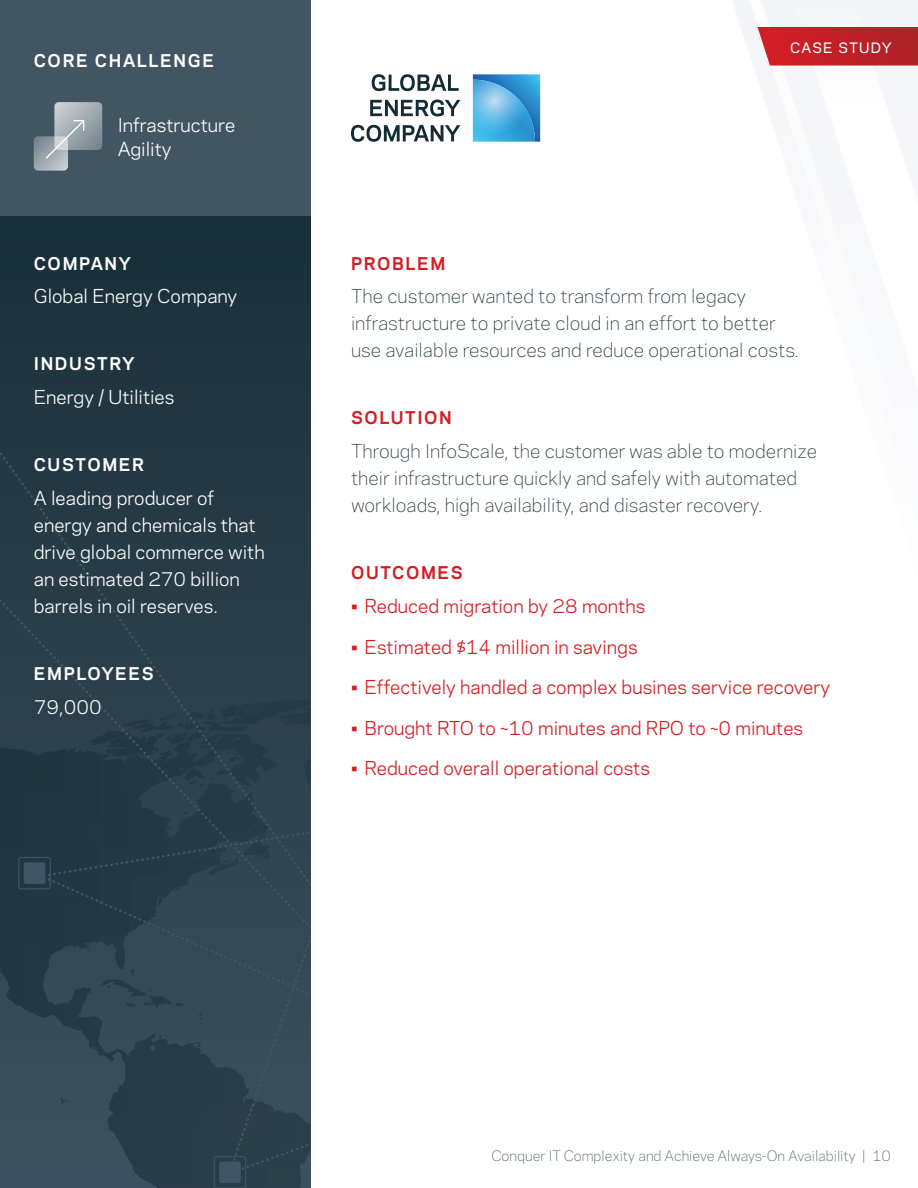
<style>
.page{position:relative;width:918px;height:1188px;background:#fff}
.page>*{position:absolute;margin:0;border:0;box-sizing:border-box;transform-origin:0 0}
.t1{font:300 18px/27px "Polaris";color:#182c35}
.t2{font:18px "Polaris";color:#d41d24}
.t3{font:18px/27px "Polaris";color:#fff}
.t4{font:700 16.5px "Polaris";letter-spacing:.1em;color:#fff}
.t5{font:700 16.5px "Polaris";letter-spacing:.1em;color:#d41d24}
.t6{font:300 13.5px "Polaris";color:#425563}
.t7{font:500 13.5px "Polaris";letter-spacing:.1em;color:#fff}
.s1{color:#d41d24}
</style>
<div class="page">
<div style="left:0;top:0;width:310px;height:216px;background:#425563"></div>
<div style="left:0;top:216px;width:310px;height:972px;background:#1d333d"></div>
<svg style="left:0;top:1063px;width:310px;height:125px"></svg>
<svg style="left:0;top:452px;width:310px;height:611px;fill:#283d48"></svg>
<svg style="left:758px;top:0;width:160px;height:66px"></svg>
<svg style="left:34px;top:102px;width:68px;height:69px"></svg>
<svg style="left:473px;top:74px;width:67px;height:68px"></svg>
<img style="left:473px;top:80px;width:62px;height:62px">
<svg style="left:372px;top:74px;width:87px;height:17px"></svg>
<svg style="left:370px;top:100px;width:90px;height:16px"></svg>
<svg style="left:351px;top:125px;width:109px;height:17px"></svg>
<p class="t4" style="left:34px;top:48px;width:182px">CORE CHALLENGE</p>
<p class="t3" style="left:118px;top:112px;width:119px;line-height:24px">Infrastructure<br>Agility</p>
<p class="t4" style="left:34px;top:251px;width:99px">COMPANY</p>
<p class="t3" style="left:34px;top:282px;width:205px">Global Energy Company</p>
<p class="t4" style="left:34px;top:352px;width:102px">INDUSTRY</p>
<p class="t3" style="left:34px;top:383px;width:142px">Energy / Utilities</p>
<p class="t4" style="left:34px;top:452px;width:112px">CUSTOMER</p>
<p class="t3" style="left:34px;top:484px;width:232px">A leading producer of energy and chemicals that drive global commerce with an estimated 270 billion barrels in oil reserves.</p>
<p class="t4" style="left:34px;top:661px;width:122px">EMPLOYEES</p>
<p class="t3" style="left:34px;top:692px;width:70px">79,000</p>
<p class="t7" style="left:790px;top:37px;width:103px">CASE STUDY</p>
<p class="t5" style="left:351px;top:251px;width:96px">PROBLEM</p>
<p class="t1" style="left:351px;top:282px;width:449px">The customer wanted to transform from legacy infrastructure to private cloud in an effort to better use available resources and reduce operational costs.</p>
<p class="t5" style="left:351px;top:406px;width:102px">SOLUTION</p>
<p class="t1" style="left:351px;top:437px;width:468px">Through InfoScale, the customer was able to modernize their infrastructure quickly and safely with automated workloads, high availability, and disaster recovery.</p>
<p class="t5" style="left:351px;top:560px;width:113px">OUTCOMES</p>
<p class="t2" style="left:351px;top:593px;width:296px">• Reduced migration by 28 months</p>
<p class="t2" style="left:351px;top:633px;width:288px">• Estimated $14 million in savings</p>
<p class="t2" style="left:351px;top:674px;width:481px">• Effectively handled a complex busines service recovery</p>
<p class="t2" style="left:351px;top:714px;width:454px">• Brought RTO to ~10 minutes and RPO to ~0 minutes</p>
<p class="t2" style="left:351px;top:755px;width:300px">• Reduced overall operational costs</p>
<p class="t6" style="left:491px;top:1146px;width:401px">Conquer IT Complexity and Achieve Always-On Availability <span class="s1">|</span> 10</p>
</div>
